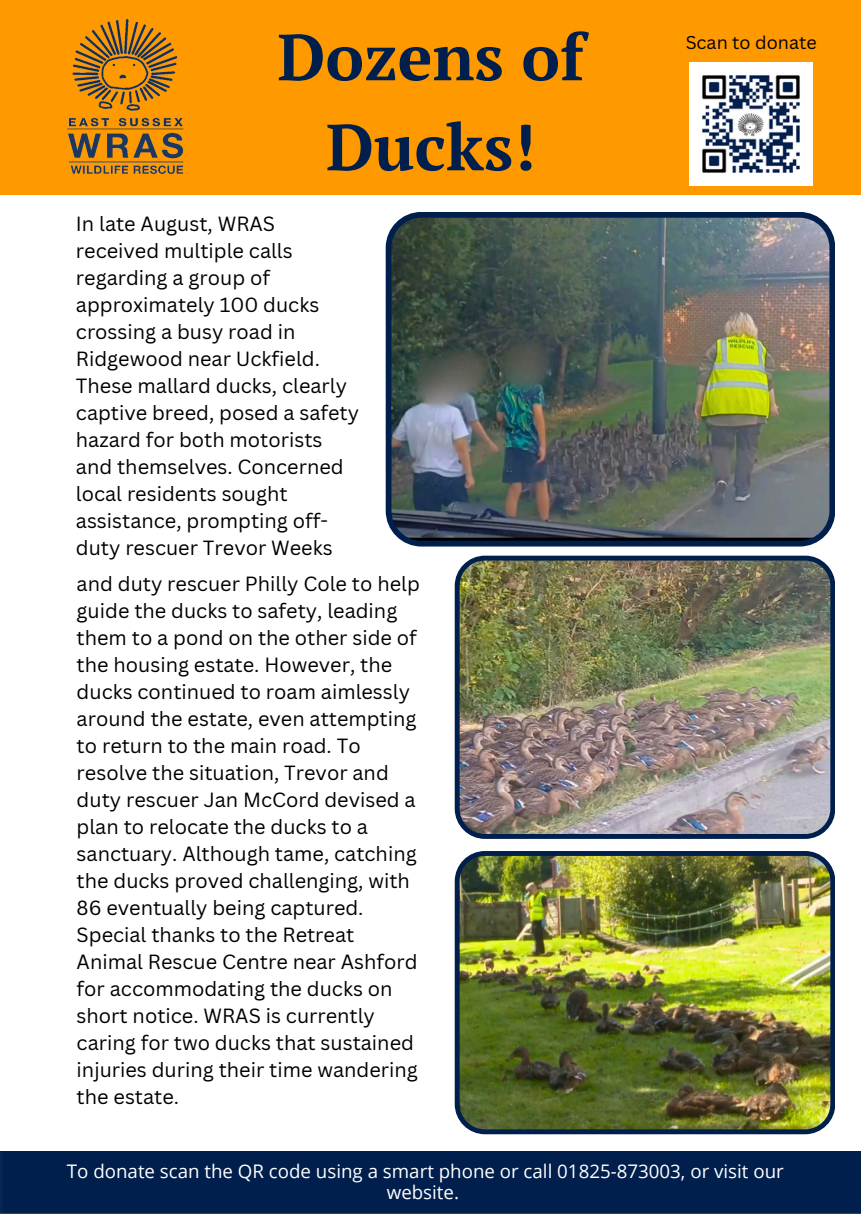
<style>
.page{position:relative;width:861px;height:1214px;background:#fff}
.page>*{position:absolute;margin:0;border:0;box-sizing:border-box;transform-origin:0 0}
.t1{font:700 65px/90px "PT Serif";color:#001f4d;text-align:center}
.t2{font:20px/27px "Canva Sans";color:#000}
.t3{font:18.8px/21px "Open Sans";color:#fff;text-align:center}
.t4{font:18px "Canva Sans";color:#000}
</style>
<div class="page">
<div style="left:1px;top:1151px;width:860px;height:62px;background:#001f4d"></div>
<div style="left:0;top:0;width:861px;height:195px;background:#f90"></div>
<img style="left:67px;top:19px;width:117px;height:156px">
<img style="left:690px;top:63px;width:123px;height:123px">
<img style="left:386px;top:212px;width:449px;height:334px">
<img style="left:455px;top:555px;width:380px;height:284px">
<img style="left:455px;top:851px;width:380px;height:283px">
<p class="t1" style="left:278px;top:11px;width:308px">Dozens of<br>Ducks!</p>
<p class="t4" style="left:686px;top:30px;width:133px">Scan to donate</p>
<p class="t2" style="left:76px;top:209px;width:285px">In late August, WRAS received multiple calls regarding a group of approximately 100 ducks crossing a busy road in<br>Ridgewood near Uckfield.<br>These mallard ducks, clearly captive breed, posed a safety hazard for both motorists and themselves. Concerned local residents sought assistance, prompting off&shy;duty rescuer Trevor Weeks</p>
<p class="t2" style="left:77px;top:569px;width:345px">and duty rescuer Philly Cole to help guide the ducks to safety, leading them to a pond on the other side of the housing estate. However, the ducks continued to roam aimlessly around the estate, even attempting to return to the main road. To resolve the situation, Trevor and duty rescuer Jan McCord devised a plan to relocate the ducks to a sanctuary. Although tame, catching the ducks proved challenging, with<br>86 eventually being captured.<br>Special thanks to the Retreat<br>Animal Rescue Centre near Ashford for accommodating the ducks on short notice. WRAS is currently caring for two ducks that sustained injuries during their time wandering the estate.</p>
<p class="t3" style="left:67px;top:1160px;width:718px">To donate scan the QR code using a smart phone or call 01825-873003, or visit our website.</p>
</div>
